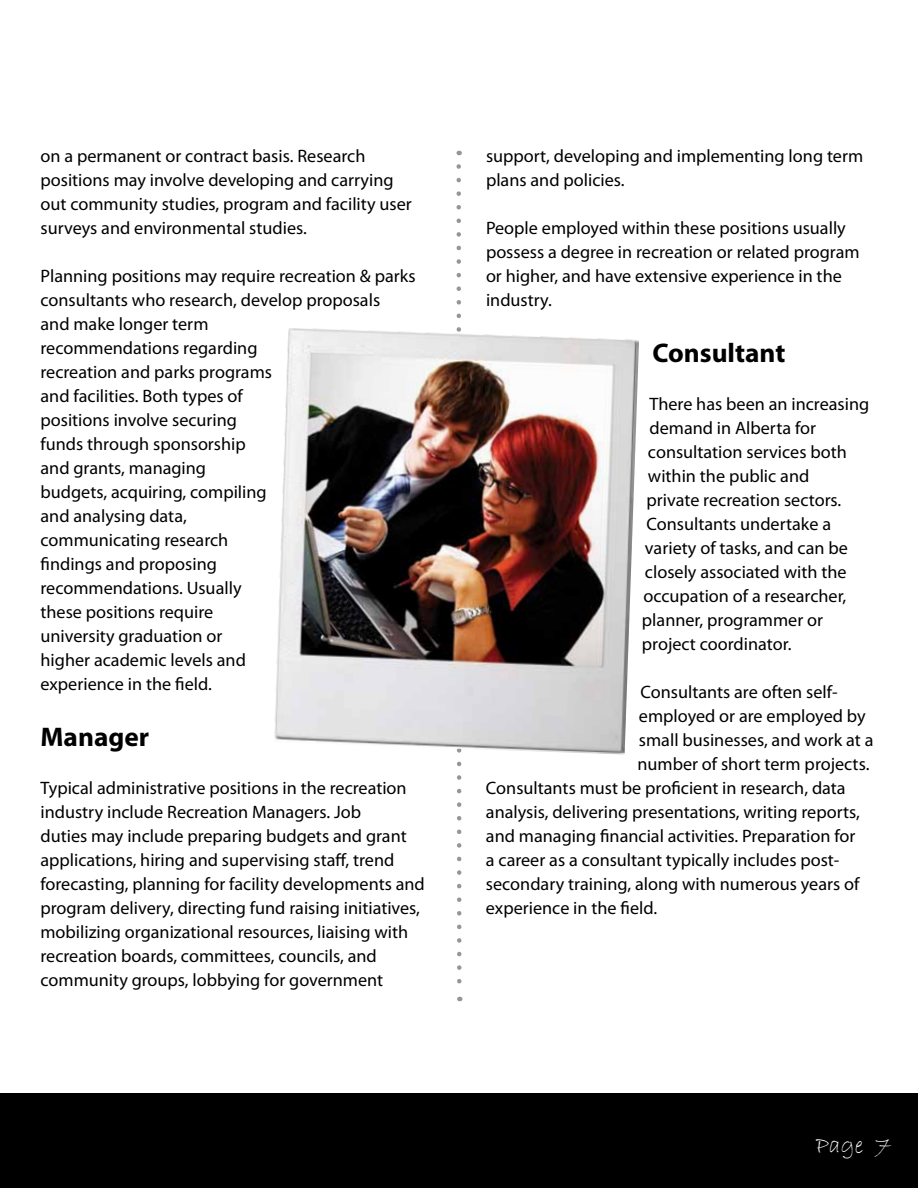
<style>
.page{position:relative;width:918px;height:1188px;background:#fff}
.page>*{position:absolute;margin:0;border:0;box-sizing:border-box;transform-origin:0 0}
.t1{font:700 27px "Myriad Pro";color:#000}
.t2{font:24px "Bradley Hand ITC";color:#fff}
.t3{font:18px/24px "Myriad Pro";color:#000}
</style>
<div class="page">
<div style="left:0;top:1094px;width:918px;height:94px;background:#000"></div>
<svg style="left:456px;top:164px;width:7px;height:837px"></svg>
<img style="left:274px;top:328px;width:365px;height:426px">
<p class="t3" style="left:40px;top:144px;width:373px">on a permanent or contract basis. Research positions may involve developing and carrying out community studies, program and facility user surveys and environmental studies.</p>
<p class="t3" style="left:40px;top:264px;width:377px">Planning positions may require recreation &amp; parks consultants who research, develop proposals<br>and make longer term<br>recommendations regarding<br>recreation and parks programs<br>and facilities. Both types of<br>positions involve securing<br>funds through sponsorship<br>and grants, managing<br>budgets, acquiring, compiling<br>and analysing data,<br>communicating research<br>findings and proposing<br>recommendations. Usually<br>these positions require<br>university graduation or<br>higher academic levels and<br>experience in the field.</p>
<h1 class="t1" style="left:40px;top:720px;width:110px">Manager</h1>
<p class="t3" style="left:40px;top:776px;width:386px">Typical administrative positions in the recreation industry include Recreation Managers. Job<br>duties may include preparing budgets and grant applications, hiring and supervising staff, trend forecasting, planning for facility developments and program delivery, directing fund raising initiatives, mobilizing organizational resources, liaising with recreation boards, committees, councils, and community groups, lobbying for government</p>
<p class="t3" style="left:486px;top:144px;width:379px">support, developing and implementing long term plans and policies.</p>
<p class="t3" style="left:486px;top:216px;width:375px">People employed within these positions usually possess a degree in recreation or related program or higher, and have extensive experience in the industry.</p>
<h1 class="t1" style="left:652px;top:336px;width:134px">Consultant</h1>
<p class="t3" style="left:650px;top:392px;width:221px">There has been an increasing</p>
<p class="t3" style="left:650px;top:416px;width:168px">demand in Alberta for</p>
<p class="t3" style="left:648px;top:440px;width:200px">consultation services both</p>
<p class="t3" style="left:648px;top:464px;width:163px">within the public and</p>
<p class="t3" style="left:646px;top:488px;width:196px">private recreation sectors.</p>
<p class="t3" style="left:646px;top:512px;width:186px">Consultants undertake a</p>
<p class="t3" style="left:645px;top:536px;width:204px">variety of tasks, and can be</p>
<p class="t3" style="left:645px;top:560px;width:203px">closely associated with the</p>
<p class="t3" style="left:643px;top:584px;width:204px">occupation of a researcher,</p>
<p class="t3" style="left:642px;top:608px;width:183px">planner, programmer or</p>
<p class="t3" style="left:642px;top:632px;width:151px">project coordinator.</p>
<p class="t3" style="left:640px;top:680px;width:199px">Consultants are often self-</p>
<p class="t3" style="left:639px;top:704px;width:228px">employed or are employed by</p>
<p class="t3" style="left:639px;top:728px;width:236px">small businesses, and work at a</p>
<p class="t3" style="left:637px;top:752px;width:234px">number of short term projects.</p>
<p class="t3" style="left:486px;top:776px;width:361px">Consultants must be proficient in research, data</p>
<p class="t3" style="left:486px;top:800px;width:375px">analysis, delivering presentations, writing reports,</p>
<p class="t3" style="left:486px;top:824px;width:371px">and managing financial activities. Preparation for</p>
<p class="t3" style="left:486px;top:848px;width:355px">a career as a consultant typically includes post-</p>
<p class="t3" style="left:486px;top:872px;width:375px">secondary training, along with numerous years of</p>
<p class="t3" style="left:486px;top:896px;width:173px">experience in the field.</p>
<h2 class="t2" style="left:816px;top:1130px;width:77px">Page 7</h2>
</div>
